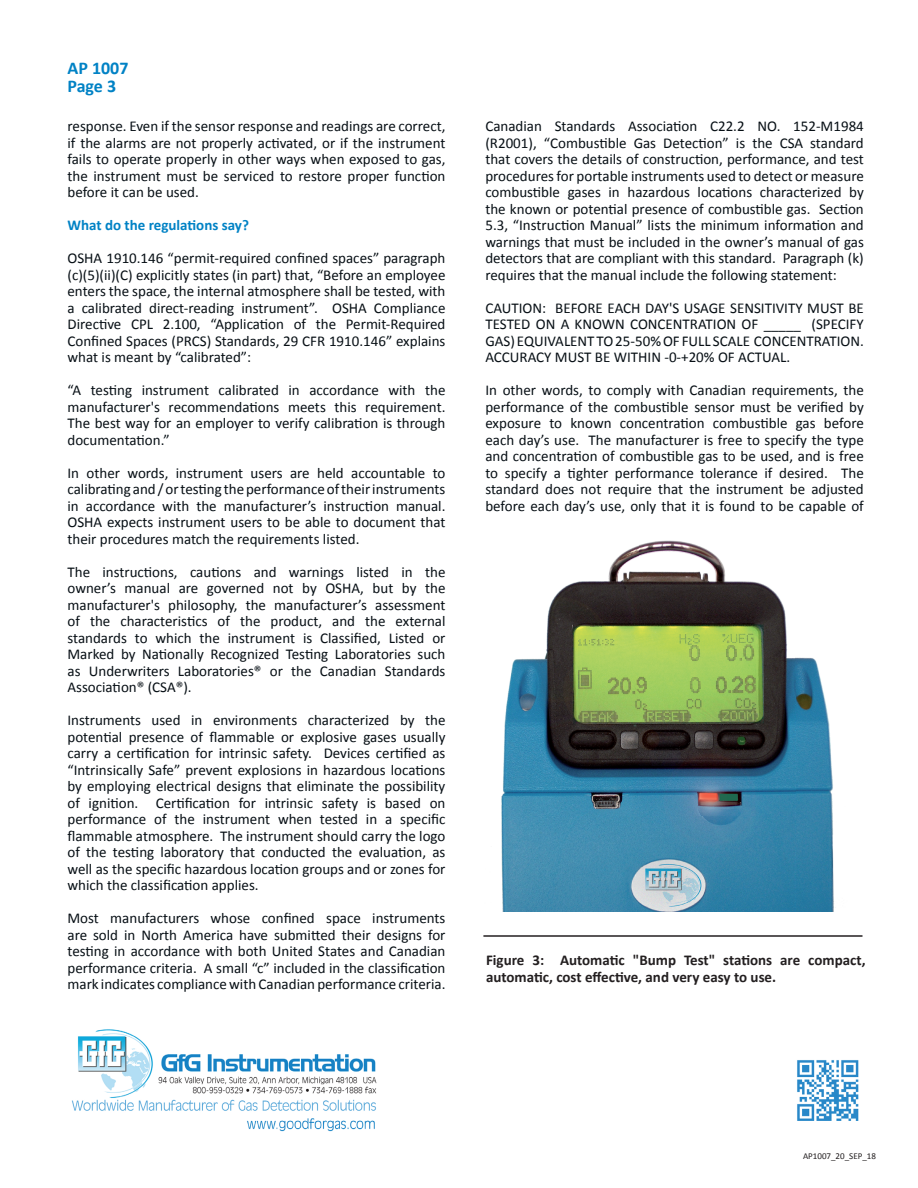
<style>
.page{position:relative;width:918px;height:1188px;background:#fff}
.page>*{position:absolute;margin:0;border:0;box-sizing:border-box;transform-origin:0 0}
.t1{font:700 18px/18px "Calibri";color:#0082c5}
.t2{font:15px/16.5px "Calibri";color:#070f15;text-align:justify}
.t3{font:700 15px/16.5px "Calibri";color:#231f20}
.t4{font:700 15px "Calibri";color:#0082c5}
.t5{font:9px "Calibri";color:#231f20}
</style>
<div class="page">
<img style="left:501px;top:540px;width:333px;height:372px">
<hr style="left:483px;top:935px;width:379px;height:2px;background:#231f20">
<img style="left:71px;top:1029px;width:306px;height:82px">
<img style="left:247px;top:1118px;width:128px;height:14px">
<img style="left:797px;top:1060px;width:62px;height:61px">
<p class="t1" style="left:68px;top:59px;width:63px">AP 1007<br>Page 3</p>
<p class="t2" style="left:68px;top:118px;width:380px">response. Even if the sensor response and readings are correct, if the alarms are not properly activated, or if the instrument fails to operate properly in other ways when exposed to gas, the instrument must be serviced to restore proper function before it can be used.</p>
<p class="t4" style="left:68px;top:216px;width:183px">What do the regulations say?</p>
<p class="t2" style="left:68px;top:250px;width:380px">OSHA 1910.146 “permit-required confined spaces” paragraph (c)(5)(ii)(C) explicitly states (in part) that, “Before an employee enters the space, the internal atmosphere shall be tested, with a calibrated direct-reading instrument”. OSHA Compliance Directive CPL 2.100, “Application of the Permit-Required Confined Spaces (PRCS) Standards, 29 CFR 1910.146” explains what is meant by “calibrated”:</p>
<p class="t2" style="left:68px;top:382px;width:380px">“A testing instrument calibrated in accordance with the manufacturer's recommendations meets this requirement.<br>The best way for an employer to verify calibration is through documentation.”</p>
<p class="t2" style="left:68px;top:465px;width:379px">In other words, instrument users are held accountable to calibrating and / or testing the performance of their instruments in accordance with the manufacturer’s instruction manual.<br>OSHA expects instrument users to be able to document that their procedures match the requirements listed.</p>
<p class="t2" style="left:68px;top:564px;width:380px">The instructions, cautions and warnings listed in the owner’s manual are governed not by OSHA, but by the manufacturer's philosophy, the manufacturer’s assessment of the characteristics of the product, and the external standards to which the instrument is Classified, Listed or Marked by Nationally Recognized Testing Laboratories such as Underwriters Laboratories® or the Canadian Standards Association® (CSA®).</p>
<p class="t2" style="left:68px;top:712px;width:380px">Instruments used in environments characterized by the potential presence of flammable or explosive gases usually carry a certification for intrinsic safety. Devices certified as “Intrinsically Safe” prevent explosions in hazardous locations by employing electrical designs that eliminate the possibility of ignition. Certification for intrinsic safety is based on performance of the instrument when tested in a specific flammable atmosphere. The instrument should carry the logo of the testing laboratory that conducted the evaluation, as well as the specific hazardous location groups and or zones for which the classification applies.</p>
<p class="t2" style="left:68px;top:910px;width:380px">Most manufacturers whose confined space instruments are sold in North America have submitted their designs for testing in accordance with both United States and Canadian performance criteria. A small “c” included in the classification mark indicates compliance with Canadian performance criteria.</p>
<p class="t2" style="left:485px;top:118px;width:380px">Canadian Standards Association C22.2 NO. 152-M1984 (R2001), “Combustible Gas Detection” is the CSA standard that covers the details of construction, performance, and test procedures for portable instruments used to detect or measure combustible gases in hazardous locations characterized by the known or potential presence of combustible gas. Section 5.3, “Instruction Manual” lists the minimum information and warnings that must be included in the owner’s manual of gas detectors that are compliant with this standard. Paragraph (k) requires that the manual include the following statement:</p>
<p class="t2" style="left:485px;top:300px;width:380px">CAUTION: BEFORE EACH DAY'S USAGE SENSITIVITY MUST BE TESTED ON A KNOWN CONCENTRATION OF _____ (SPECIFY GAS) EQUIVALENT TO 25-50% OF FULL SCALE CONCENTRATION.<br>ACCURACY MUST BE WITHIN -0-+20% OF ACTUAL.</p>
<p class="t2" style="left:485px;top:382px;width:380px">In other words, to comply with Canadian requirements, the performance of the combustible sensor must be verified by exposure to known concentration combustible gas before each day’s use. The manufacturer is free to specify the type and concentration of combustible gas to be used, and is free to specify a tighter performance tolerance if desired. The standard does not require that the instrument be adjusted before each day’s use, only that it is found to be capable of</p>
<p class="t3" style="left:486px;top:952px;width:381px">Figure 3: Automatic "Bump Test" stations are compact, automatic, cost effective, and very easy to use.</p>
<p class="t5" style="left:803px;top:1150px;width:74px">AP1007_20_SEP_18</p>
</div>
